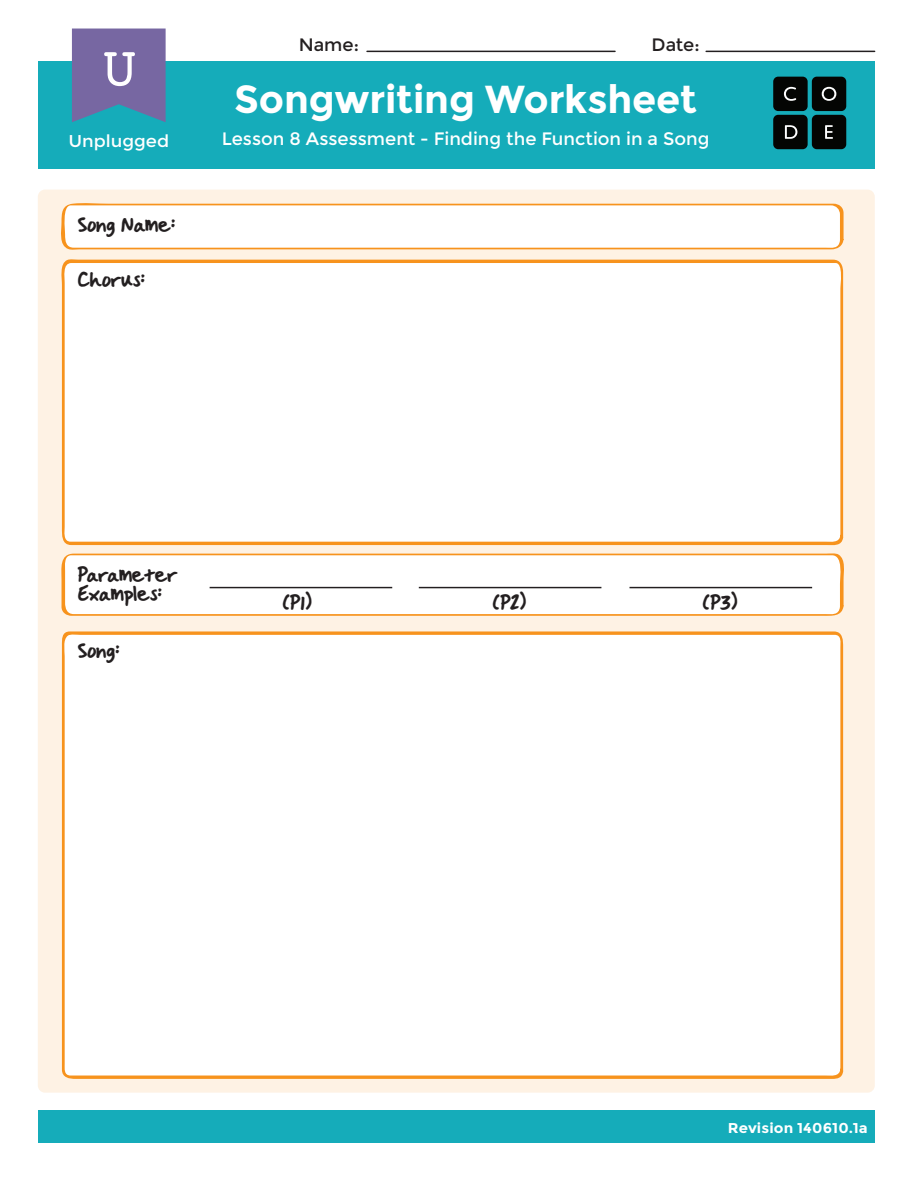
<style>
.page{position:relative;width:918px;height:1188px;background:#fff}
.page>*{position:absolute;margin:0;border:0;box-sizing:border-box;transform-origin:0 0}
.t1{font:57px "Courier";color:#fff}
.t2{font:700 39px "Montserrat";letter-spacing:-.005em;color:#fff}
.t3{font:24px/19.5px "Handwritten Crystalv 2";letter-spacing:-.005em;color:#231f20}
.t4{font:18px "Montserrat";color:#fff}
.t5{font:18px "Montserrat";color:#231f20}
.t6{font:17.1px "Montserrat";color:#fff;scale:1.05 1}
.t7{font:700 14.25px "Montserrat";letter-spacing:.005em;color:#fff;scale:1.05 1}
</style>
<div class="page">
<div style="left:38px;top:1110px;width:837px;height:33px;background:#15acba"></div>
<div style="left:38px;top:62px;width:837px;height:107px;background:#15acba"></div>
<div style="left:773px;top:77px;width:35px;height:34px;background:#040503;border-radius:5px"></div>
<div style="left:812px;top:77px;width:34px;height:34px;background:#040503;border-radius:5px"></div>
<div style="left:773px;top:115px;width:35px;height:34px;background:#040503;border-radius:5px"></div>
<div style="left:812px;top:115px;width:34px;height:34px;background:#040503;border-radius:5px"></div>
<svg style="left:822px;top:87px;width:14px;height:14px"></svg>
<svg style="left:785px;top:125px;width:12px;height:14px"></svg>
<svg style="left:825px;top:125px;width:8px;height:14px"></svg>
<svg style="left:784px;top:87px;width:12px;height:14px"></svg>
<hr style="left:367px;top:51px;width:248px;height:1px;background:#231f20">
<hr style="left:706px;top:51px;width:169px;height:1px;background:#231f20">
<div style="left:38px;top:190px;width:837px;height:903px;background:#fef2e4;border-radius:7px"></div>
<svg style="left:61px;top:203px;width:783px;height:47px;background:#fef6ec"></svg>
<svg style="left:61px;top:553px;width:783px;height:63px;background:#fdf6ef"></svg>
<div style="left:61px;top:259px;width:783px;height:287px;background:#fff"></div>
<hr style="left:210px;top:587px;width:182px;height:1px;background:#231f20">
<hr style="left:419px;top:587px;width:182px;height:1px;background:#231f20">
<hr style="left:630px;top:587px;width:182px;height:1px;background:#231f20">
<div style="left:61px;top:631px;width:782px;height:448px;background:#fff"></div>
<svg style="left:72px;top:29px;width:94px;height:93px;background:#6d6da4"></svg>
<h1 class="t1" style="left:103px;top:23px;width:36px">U</h1>
<p class="t6" style="left:68px;top:131px;width:98px">Unplugged</p>
<p class="t3" style="left:78px;top:214px;width:100px">Song Name:</p>
<p class="t3" style="left:78px;top:269px;width:70px">Chorus:</p>
<p class="t5" style="left:299px;top:35px;width:62px">Name:</p>
<p class="t5" style="left:652px;top:35px;width:50px">Date:</p>
<h2 class="t2" style="left:234px;top:76px;width:464px">Songwriting Worksheet</h2>
<p class="t4" style="left:222px;top:128px;width:489px">Lesson 8 Assessment - Finding the Function in a Song</p>
<p class="t3" style="left:78px;top:564px;width:101px">Parameter<br>Examples:</p>
<p class="t3" style="left:78px;top:640px;width:45px">Song:</p>
<p class="t3" style="left:282px;top:592px;width:32px">(P1)</p>
<p class="t3" style="left:492px;top:592px;width:36px">(P2)</p>
<p class="t3" style="left:703px;top:592px;width:37px">(P3)</p>
<p class="t7" style="left:728px;top:1119px;width:135px">Revision 140610.1a</p>
</div>
